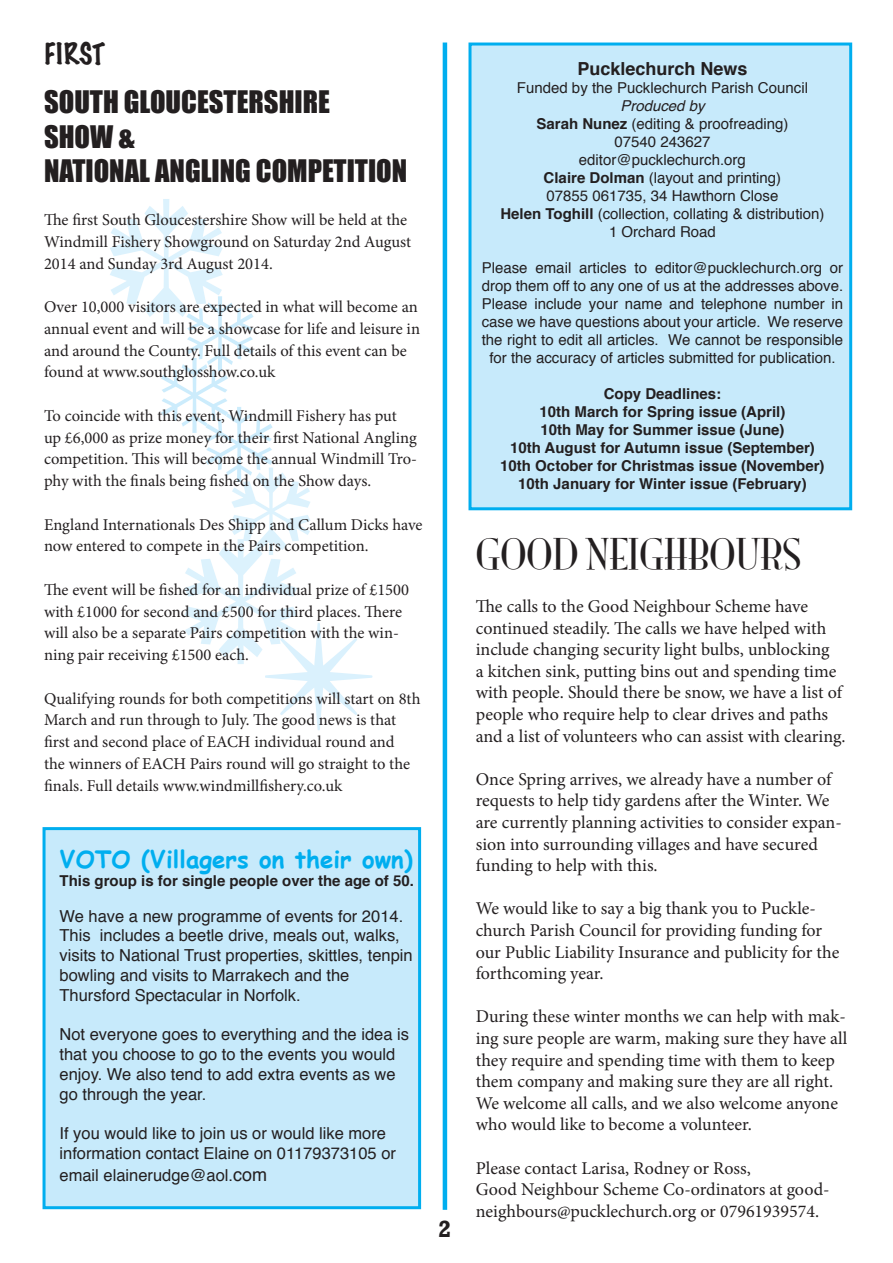
<style>
.page{position:relative;width:893px;height:1263px;background:#fff}
.page>*{position:absolute;margin:0;border:0;box-sizing:border-box;transform-origin:0 0}
.t1{font:39px "Mona Lisa Solid ITCTT";color:#231f20}
.t2{font:28.5px/34.2px "Impact";color:#231f20}
.t3{font:100 27px "Marker Felt";letter-spacing:.015em;color:#231f20}
.t4{font:700 24px "Comic Sans MS";color:#00aeef}
.t5{font:700 24px "Rockwell";color:#231f20}
.t6{font:18px/21.6px "Minion Pro";letter-spacing:-.005em;color:#231f20}
.t7{font:700 18px "Helvetica";color:#231f20}
.t8{font:16.5px/21.8px "Minion Pro";color:#231f20}
.t9{font:16.5px/19.8px "Helvetica";color:#231f20}
.t10{font:15px/18px "Helvetica";color:#231f20;text-align:center}
.t11{font:700 15px/18px "Helvetica";color:#231f20;text-align:center}
.s1{font-size:18px}
.s2{font-style:italic}
.s3{font-weight:700}
</style>
<div class="page">
<div style="left:43px;top:827px;width:378px;height:382px;background:#c7eafb;border:3px solid #00aeef"></div>
<hr style="left:443px;top:43px;width:4px;height:1167px;background:#00aeef">
<div style="left:468px;top:43px;width:384px;height:467px;background:#c7eafb;border:3px solid #00aeef"></div>
<h3 class="t3" style="left:44px;top:32px;width:63px">First</h3>
<h2 class="t2" style="left:44px;top:84px;width:362px">SOUTH GLOUCESTERSHIRE<br>SHOW &amp;<br>NATIONAL ANGLING COMPETITION</h2>
<p class="t8" style="left:44px;top:209px;width:369px">The first South Gloucestershire Show will be held at the<br>Windmill Fishery Showground on Saturday 2nd August<br>2014 and Sunday 3rd August 2014.</p>
<p class="t8" style="left:44px;top:296px;width:377px">Over 10,000 visitors are expected in what will become an annual event and will be a showcase for life and leisure in and around the County. Full details of this event can be found at www.southglosshow.co.uk</p>
<p class="t8" style="left:44px;top:405px;width:374px">To coincide with this event, Windmill Fishery has put up £6,000 as prize money for their first National Angling competition. This will become the annual Windmill Tro&shy;phy with the finals being fished on the Show days.</p>
<p class="t8" style="left:44px;top:513px;width:380px">England Internationals Des Shipp and Callum Dicks have now entered to compete in the Pairs competition.</p>
<p class="t8" style="left:44px;top:579px;width:366px">The event will be fished for an individual prize of £1500 with £1000 for second and £500 for third places. There will also be a separate Pairs competition with the win&shy;ning pair receiving £1500 each.</p>
<p class="t8" style="left:44px;top:687px;width:378px">Qualifying rounds for both competitions will start on 8th March and run through to July. The good news is that first and second place of EACH individual round and<br>the winners of EACH Pairs round will go straight to the finals. Full details www.windmillfishery.co.uk</p>
<h3 class="t4" style="left:60px;top:841px;width:354px">VOTO (Villagers on their own)</h3>
<p class="t11" style="left:60px;top:871px;width:356px">This group is for single people over the age of 50.</p>
<p class="t9" style="left:60px;top:906px;width:355px">We have a new programme of events for 2014.<br>This includes a beetle drive, meals out, walks, visits to National Trust properties, skittles, tenpin bowling and visits to Marrakech and the Thursford Spectacular in Norfolk.</p>
<p class="t9" style="left:60px;top:1025px;width:351px">Not everyone goes to everything and the idea is that you choose to go to the events you would enjoy. We also tend to add extra events as we go through the year.</p>
<p class="t9" style="left:60px;top:1124px;width:338px">If you would like to join us or would like more information contact Elaine on 01179373105 or</p>
<p class="t9" style="left:60px;top:1165px;width:209px">email elainerudge@aol.<span class="s1">com</span></p>
<h3 class="t5" style="left:438px;top:1214px;width:15px">2</h3>
<p class="t7" style="left:577px;top:54px;width:172px">Pucklechurch News</p>
<p class="t10" style="left:517px;top:79px;width:292px">Funded by the Pucklechurch Parish Council</p>
<p class="t10" style="left:500px;top:97px;width:325px"><span class="s2">Produced by<br></span><span class="s3">Sarah Nunez</span> (editing &amp; proofreading)<br>07540 243627<br>editor@pucklechurch.org<br><span class="s3">Claire Dolman</span> (layout and printing)<br>07855 061735, 34 Hawthorn Close<br><span class="s3">Helen Toghill</span> (collection, collating &amp; distribution)<br>1 Orchard Road</p>
<p class="t10" style="left:482px;top:259px;width:363px">Please email articles to editor@pucklechurch.org or drop them off to any one of us at the addresses above.<br>Please include your name and telephone number in case we have questions about your article. We reserve the right to edit all articles. We cannot be responsible for the accuracy of articles submitted for publication.</p>
<p class="t11" style="left:500px;top:385px;width:326px">Copy Deadlines:<br>10th March for Spring issue (April)<br>10th May for Summer issue (June)<br>10th August for Autumn issue (September)<br>10th October for Christmas issue (November)<br>10th January for Winter issue (February)</p>
<h1 class="t1" style="left:476px;top:524px;width:327px">GOOD NEIGHBOURS</h1>
<p class="t6" style="left:476px;top:595px;width:371px">The calls to the Good Neighbour Scheme have continued steadily. The calls we have helped with include changing security light bulbs, unblocking<br>a kitchen sink, putting bins out and spending time with people. Should there be snow, we have a list of people who require help to clear drives and paths and a list of volunteers who can assist with clearing.</p>
<p class="t6" style="left:476px;top:768px;width:367px">Once Spring arrives, we already have a number of requests to help tidy gardens after the Winter. We are currently planning activities to consider expan&shy;sion into surrounding villages and have secured funding to help with this.</p>
<p class="t6" style="left:476px;top:898px;width:365px">We would like to say a big thank you to Puckle&shy;church Parish Council for providing funding for our Public Liability Insurance and publicity for the forthcoming year.</p>
<p class="t6" style="left:476px;top:1006px;width:373px">During these winter months we can help with mak&shy;ing sure people are warm, making sure they have all they require and spending time with them to keep them company and making sure they are all right.<br>We welcome all calls, and we also welcome anyone who would like to become a volunteer.</p>
<p class="t6" style="left:476px;top:1157px;width:355px">Please contact Larisa, Rodney or Ross,<br>Good Neighbour Scheme Co-ordinators at good&shy;neighbours@pucklechurch.org or 07961939574.</p>
</div>
